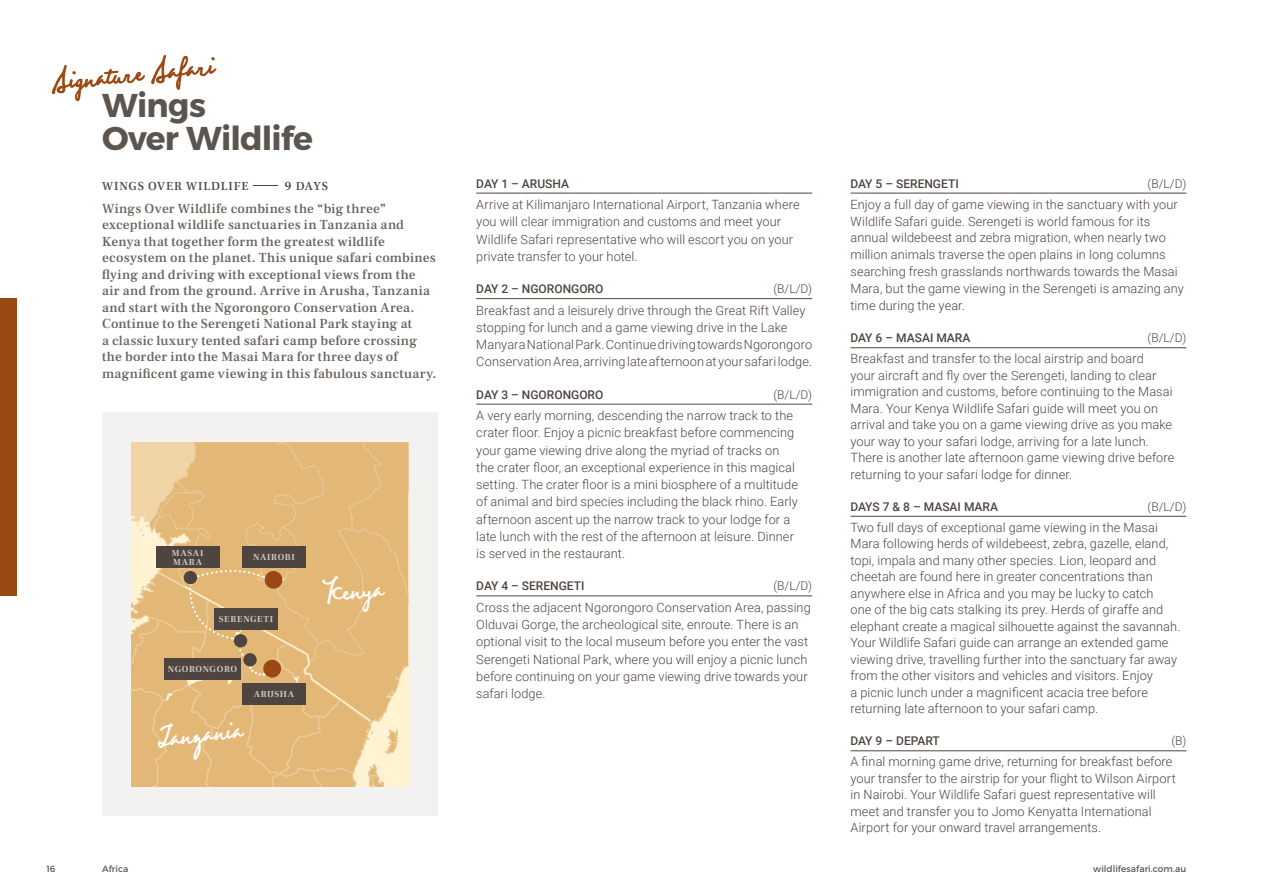
<style>
.page{position:relative;width:1263px;height:893px;background:#fff}
.page>*{position:absolute;margin:0;border:0;box-sizing:border-box;transform-origin:0 0}
.t1{font:45px "Nanette";color:#9a4912}
.t2{font:45px "Nanette";color:#fff}
.t3{font:700 33px/33px "Montserrat";letter-spacing:-.02em;color:#5c544f}
.t4{font:500 13.5px/16.5px "Frank Ruhl Libre";letter-spacing:.015em;color:#6a625d}
.t5{font:300 12.75px/16.5px "Roboto";letter-spacing:.005em;color:#4e4540}
.t6{font:500 12px "Roboto";color:#4e4540}
.t7{font:300 12px "Roboto";color:#4e4540}
.t8{font:500 12px "Frank Ruhl Libre";letter-spacing:.07em;color:#4e4540}
.t9{font:700 9px "Frank Ruhl Libre";letter-spacing:.065em;color:#cdc6c1}
.t10{font:9px "Montserrat";letter-spacing:.005em;color:#5c544f}
.t11{font:700 9px/9px "Frank Ruhl Libre";letter-spacing:.085em;color:#cdc6c1}
.s1{font-weight:300}
</style>
<div class="page">
<hr style="left:476px;top:193px;width:336px;height:1px;background:#4e4540">
<hr style="left:476px;top:298px;width:336px;height:1px;background:#4e4540">
<hr style="left:476px;top:404px;width:336px;height:1px;background:#4e4540">
<hr style="left:476px;top:596px;width:336px;height:1px;background:#4e4540">
<hr style="left:850px;top:193px;width:336px;height:1px;background:#4e4540">
<hr style="left:850px;top:347px;width:336px;height:1px;background:#4e4540">
<hr style="left:850px;top:516px;width:336px;height:1px;background:#4e4540">
<hr style="left:850px;top:750px;width:336px;height:1px;background:#4e4540">
<div style="left:102px;top:412px;width:336px;height:404px;background:#f4f2f0"></div>
<svg style="left:132px;top:442px;width:276px;height:345px;background:#dab37a"></svg>
<div style="left:243px;top:653px;width:14px;height:13px;background:#4e4540;border-radius:50%"></div>
<div style="left:234px;top:634px;width:13px;height:13px;background:#4e4540;border-radius:50%"></div>
<hr style="left:1262px;top:0;width:1px;height:893px;background:#f1eeed">
<div style="left:0;top:298px;width:17px;height:297px;background:#9a4912"></div>
<h1 class="t1" style="left:50px;top:60px;width:164px;rotate:-6deg">Signature Safari</h1>
<h2 class="t3" style="left:102px;top:89px;width:213px">Wings<br>Over Wildlife</h2>
<p class="t8" style="left:102px;top:179px;width:227px">WINGS OVER WILDLIFE <span class="s1">–</span> 9 DAYS</p>
<p class="t4" style="left:102px;top:200px;width:336px">Wings Over Wildlife combines the “big three” exceptional wildlife sanctuaries in Tanzania and Kenya that together form the greatest wildlife ecosystem on the planet. This unique safari combines flying and driving with exceptional views from the air and from the ground. Arrive in Arusha, Tanzania and start with the Ngorongoro Conservation Area.<br>Continue to the Serengeti National Park staying at<br>a classic luxury tented safari camp before crossing the border into the Masai Mara for three days of magnificent game viewing in this fabulous sanctuary.</p>
<p class="t11" style="left:172px;top:548px;width:33px">MASAI<br>MARA</p>
<p class="t9" style="left:253px;top:552px;width:43px">NAIROBI</p>
<p class="t9" style="left:219px;top:613px;width:56px">SERENGETI</p>
<p class="t9" style="left:168px;top:663px;width:71px">NGORONGORO</p>
<p class="t9" style="left:254px;top:688px;width:42px">ARUSHA</p>
<h1 class="t2" style="left:155px;top:716px;width:88px;rotate:-6deg">Tanzania</h1>
<h1 class="t2" style="left:325px;top:572px;width:58px;rotate:-6deg">Kenya</h1>
<p class="t6" style="left:476px;top:175px;width:94px">DAY 1 – ARUSHA</p>
<p class="t5" style="left:476px;top:195px;width:325px;line-height:17.2px">Arrive at Kilimanjaro International Airport, Tanzania where you will clear immigration and customs and meet your Wildlife Safari representative who will escort you on your private transfer to your hotel.</p>
<p class="t6" style="left:476px;top:280px;width:129px">DAY 2 – NGORONGORO</p>
<p class="t7" style="left:773px;top:280px;width:40px">(B/L/D)</p>
<p class="t5" style="left:476px;top:301px;width:337px;line-height:17.2px">Breakfast and a leisurely drive through the Great Rift Valley stopping for lunch and a game viewing drive in the Lake Manyara National Park. Continue driving towards Ngorongoro Conservation Area, arriving late afternoon at your safari lodge.</p>
<p class="t6" style="left:476px;top:386px;width:129px">DAY 3 – NGORONGORO</p>
<p class="t7" style="left:773px;top:386px;width:40px">(B/L/D)</p>
<p class="t5" style="left:476px;top:406px;width:323px;line-height:17.2px">A very early morning, descending the narrow track to the crater floor. Enjoy a picnic breakfast before commencing your game viewing drive along the myriad of tracks on the crater floor, an exceptional experience in this magical setting. The crater floor is a mini biosphere of a multitude of animal and bird species including the black rhino. Early afternoon ascent up the narrow track to your lodge for a late lunch with the rest of the afternoon at leisure. Dinner is served in the restaurant.</p>
<p class="t6" style="left:476px;top:578px;width:110px">DAY 4 – SERENGETI</p>
<p class="t7" style="left:773px;top:578px;width:40px">(B/L/D)</p>
<p class="t5" style="left:476px;top:598px;width:336px;line-height:17.2px">Cross the adjacent Ngorongoro Conservation Area, passing Olduvai Gorge, the archeological site, enroute. There is an optional visit to the local museum before you enter the vast Serengeti National Park, where you will enjoy a picnic lunch before continuing on your game viewing drive towards your safari lodge.</p>
<p class="t6" style="left:850px;top:175px;width:110px">DAY 5 – SERENGETI</p>
<p class="t7" style="left:1148px;top:175px;width:40px">(B/L/D)</p>
<p class="t5" style="left:850px;top:195px;width:335px;line-height:17px">Enjoy a full day of game viewing in the sanctuary with your Wildlife Safari guide. Serengeti is world famous for its annual wildebeest and zebra migration, when nearly two million animals traverse the open plains in long columns searching fresh grasslands northwards towards the Masai Mara, but the game viewing in the Serengeti is amazing any time during the year.</p>
<p class="t6" style="left:850px;top:330px;width:121px">DAY 6 – MASAI MARA</p>
<p class="t7" style="left:1148px;top:330px;width:40px">(B/L/D)</p>
<p class="t5" style="left:850px;top:350px;width:325px">Breakfast and transfer to the local airstrip and board<br>your aircraft and fly over the Serengeti, landing to clear immigration and customs, before continuing to the Masai Mara. Your Kenya Wildlife Safari guide will meet you on arrival and take you on a game viewing drive as you make your way to your safari lodge, arriving for a late lunch.<br>There is another late afternoon game viewing drive before returning to your safari lodge for dinner.</p>
<p class="t6" style="left:850px;top:498px;width:149px">DAYS 7 &amp; 8 – MASAI MARA</p>
<p class="t7" style="left:1148px;top:498px;width:40px">(B/L/D)</p>
<p class="t5" style="left:850px;top:518px;width:331px">Two full days of exceptional game viewing in the Masai Mara following herds of wildebeest, zebra, gazelle, eland, topi, impala and many other species. Lion, leopard and cheetah are found here in greater concentrations than anywhere else in Africa and you may be lucky to catch<br>one of the big cats stalking its prey. Herds of giraffe and elephant create a magical silhouette against the savannah.<br>Your Wildlife Safari guide can arrange an extended game viewing drive, travelling further into the sanctuary far away from the other visitors and vehicles and visitors. Enjoy<br>a picnic lunch under a magnificent acacia tree before returning late afternoon to your safari camp.</p>
<p class="t6" style="left:850px;top:733px;width:91px">DAY 9 – DEPART</p>
<p class="t7" style="left:1171px;top:733px;width:17px">(B)</p>
<p class="t5" style="left:850px;top:753px;width:327px">A final morning game drive, returning for breakfast before your transfer to the airstrip for your flight to Wilson Airport in Nairobi. Your Wildlife Safari guest representative will meet and transfer you to Jomo Kenyatta International Airport for your onward travel arrangements.</p>
<p class="t10" style="left:47px;top:863px;width:10px">16</p>
<p class="t10" style="left:102px;top:863px;width:28px">Africa</p>
<p class="t10" style="left:1093px;top:863px;width:95px">wildlifesafari.com.au</p>
</div>
